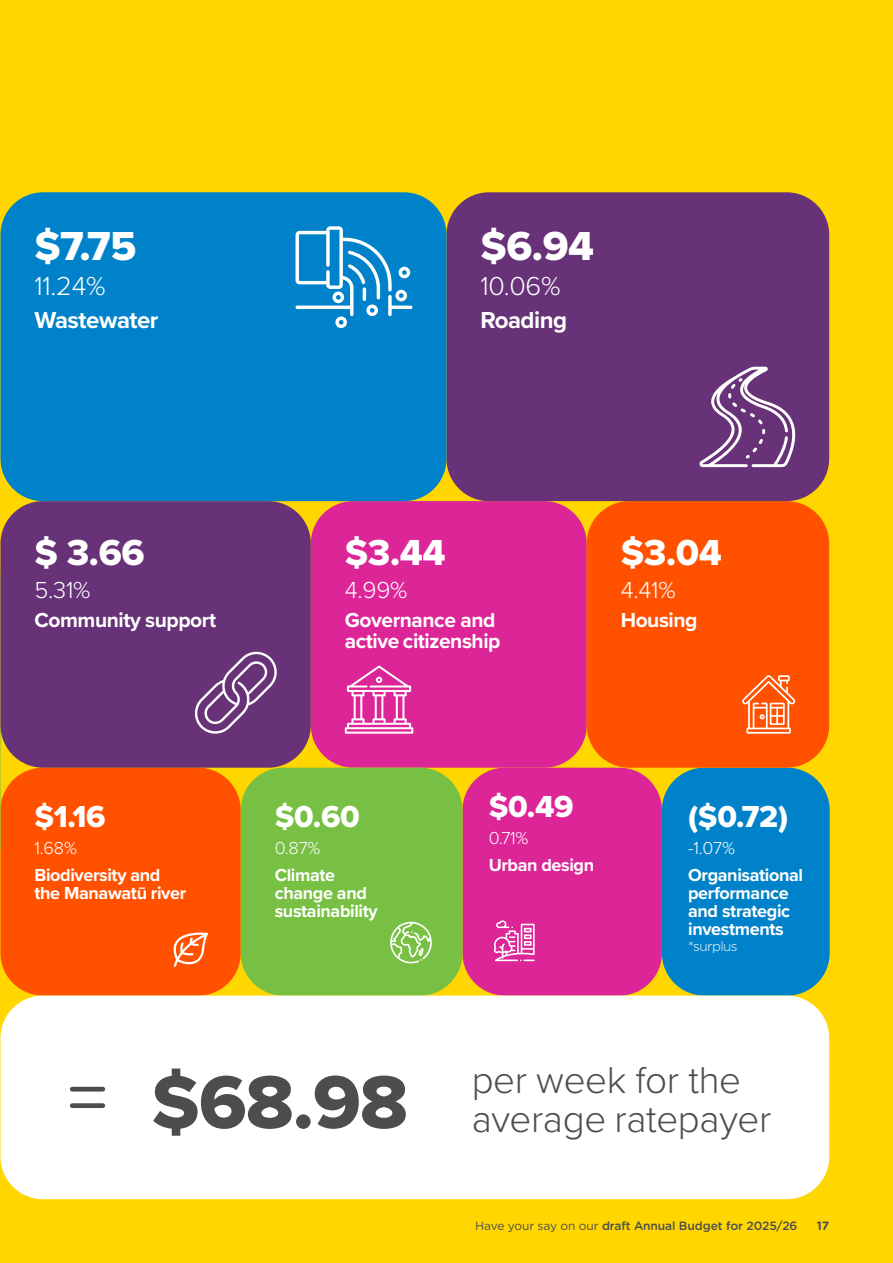
<style>
.page{position:relative;width:893px;height:1263px;background:#ffd600}
.page>*{position:absolute;margin:0;border:0;box-sizing:border-box;transform-origin:0 0}
.t1{font:42px "Proxima Nova Extrabld";color:#fff}
.t2{font:300 38.55px/38.5px "Proxima Nova";letter-spacing:-.01em;color:#4d4d4f}
.t3{font:37.5px "Proxima Nova Extrabld";color:#fff}
.t4{font:31.5px "Proxima Nova Extrabld";letter-spacing:-.01em;color:#fff}
.t5{font:300 27px "Proxima Nova";letter-spacing:-.01em;color:#fff}
.t6{font:700 24px "Proxima Nova";letter-spacing:-.02em;color:#fff}
.t7{font:300 24px "Proxima Nova";color:#fff}
.t8{font:700 21px/21px "Proxima Nova";letter-spacing:-.02em;color:#fff}
.t9{font:700 18px/18px "Proxima Nova";letter-spacing:-.02em;color:#fff}
.t10{font:300 18px "Proxima Nova";letter-spacing:-.01em;color:#fff}
.t11{font:300 13.5px "Gotham Rounded";letter-spacing:-.04em;color:#fff}
.t12{font:500 12px "Gotham Rounded";letter-spacing:-.01em;color:#4d4d4f}
.t13{font:700 12px "Gotham Rounded";color:#4d4d4f}
.s1{font-family:"Proxima Nova Extrabld";font-weight:400;font-size:77.4px}
.s2{font-weight:400}
</style>
<div class="page">
<div style="left:311px;top:501px;width:276px;height:267px;background:#dc2597;border-radius:43px"></div>
<div style="left:0;top:768px;width:241px;height:227px;background:#ff5100;border-radius:43px"></div>
<div style="left:462px;top:768px;width:200px;height:227px;background:#dc2597;border-radius:43px"></div>
<div style="left:241px;top:768px;width:221px;height:227px;background:#77c043;border-radius:43px"></div>
<div style="left:662px;top:768px;width:168px;height:227px;background:#0082ca;border-radius:43px"></div>
<svg style="left:0;top:732px;width:1px;height:227px"></svg>
<div style="left:587px;top:501px;width:242px;height:267px;background:#ff5100;border-radius:43px"></div>
<div style="left:0;top:501px;width:311px;height:267px;background:#673277;border-radius:43px"></div>
<svg style="left:742px;top:675px;width:53px;height:59px"></svg>
<svg style="left:195px;top:652px;width:82px;height:82px"></svg>
<svg style="left:174px;top:932px;width:34px;height:35px"></svg>
<div style="left:446px;top:192px;width:383px;height:309px;background:#673277;border-radius:43px"></div>
<div style="left:0;top:995px;width:829px;height:204px;background:#fff;border-radius:43px"></div>
<div style="left:0;top:192px;width:446px;height:309px;background:#0082ca;border-radius:43px"></div>
<svg style="left:345px;top:665px;width:68px;height:69px"></svg>
<svg style="left:295px;top:226px;width:117px;height:102px"></svg>
<svg style="left:494px;top:920px;width:41px;height:41px"></svg>
<hr style="left:72px;top:1087px;width:31px;height:4px;background:#4d4d4f">
<div style="left:72px;top:1103px;width:31px;height:5px;background:#4d4d4f"></div>
<svg style="left:390px;top:921px;width:42px;height:42px"></svg>
<svg style="left:699px;top:367px;width:97px;height:100px"></svg>
<h1 class="t1" style="left:34px;top:214px;width:103px">$7.75</h1>
<h3 class="t5" style="left:34px;top:266px;width:72px">11.24%</h3>
<h3 class="t6" style="left:34px;top:302px;width:126px">Wastewater</h3>
<h1 class="t1" style="left:480px;top:214px;width:115px">$6.94</h1>
<h3 class="t5" style="left:480px;top:266px;width:81px">10.06%</h3>
<h3 class="t6" style="left:480px;top:302px;width:88px">Roading</h3>
<h3 class="t3" style="left:34px;top:524px;width:112px">$ 3.66</h3>
<h3 class="t7" style="left:34px;top:572px;width:57px">5.31%</h3>
<p class="t8" style="left:34px;top:609px;width:183px">Community support</p>
<h3 class="t4" style="left:34px;top:792px;width:73px">$1.16</h3>
<p class="t10" style="left:34px;top:834px;width:44px">1.68%</p>
<p class="t9" style="left:34px;top:865px;width:153px">Biodiversity and the Manawatū river</p>
<h3 class="t3" style="left:345px;top:524px;width:102px">$3.44</h3>
<h3 class="t7" style="left:345px;top:572px;width:64px">4.99%</h3>
<p class="t8" style="left:345px;top:609px;width:157px">Governance and active citizenship</p>
<h3 class="t3" style="left:621px;top:524px;width:103px">$3.04</h3>
<h3 class="t7" style="left:621px;top:572px;width:56px">4.41%</h3>
<p class="t8" style="left:621px;top:609px;width:78px">Housing</p>
<h3 class="t4" style="left:275px;top:792px;width:87px">$0.60</h3>
<p class="t10" style="left:275px;top:834px;width:47px">0.87%</p>
<p class="t9" style="left:275px;top:865px;width:105px">Climate change and sustainability</p>
<h3 class="t4" style="left:489px;top:783px;width:86px">$0.49</h3>
<p class="t10" style="left:489px;top:825px;width:41px">0.71%</p>
<p class="t9" style="left:489px;top:856px;width:107px">Urban design</p>
<h3 class="t4" style="left:688px;top:792px;width:102px">($0.72)</h3>
<p class="t10" style="left:688px;top:834px;width:48px">-1.07%</p>
<p class="t9" style="left:688px;top:865px;width:116px">Organisational performance and strategic investments</p>
<p class="t11" style="left:688px;top:937px;width:51px">*surplus</p>
<h2 class="t2" style="left:151px;top:1059px;width:621px;text-indent:320px">per week for the <span class="s1">$68.98</span> average ratepayer</h2>
<p class="t12" style="left:475px;top:1217px;width:324px"><span class="s2">Have your say on our</span> draft Annual Budget for 2025/26</p>
<p class="t13" style="left:817px;top:1217px;width:14px">17</p>
</div>
